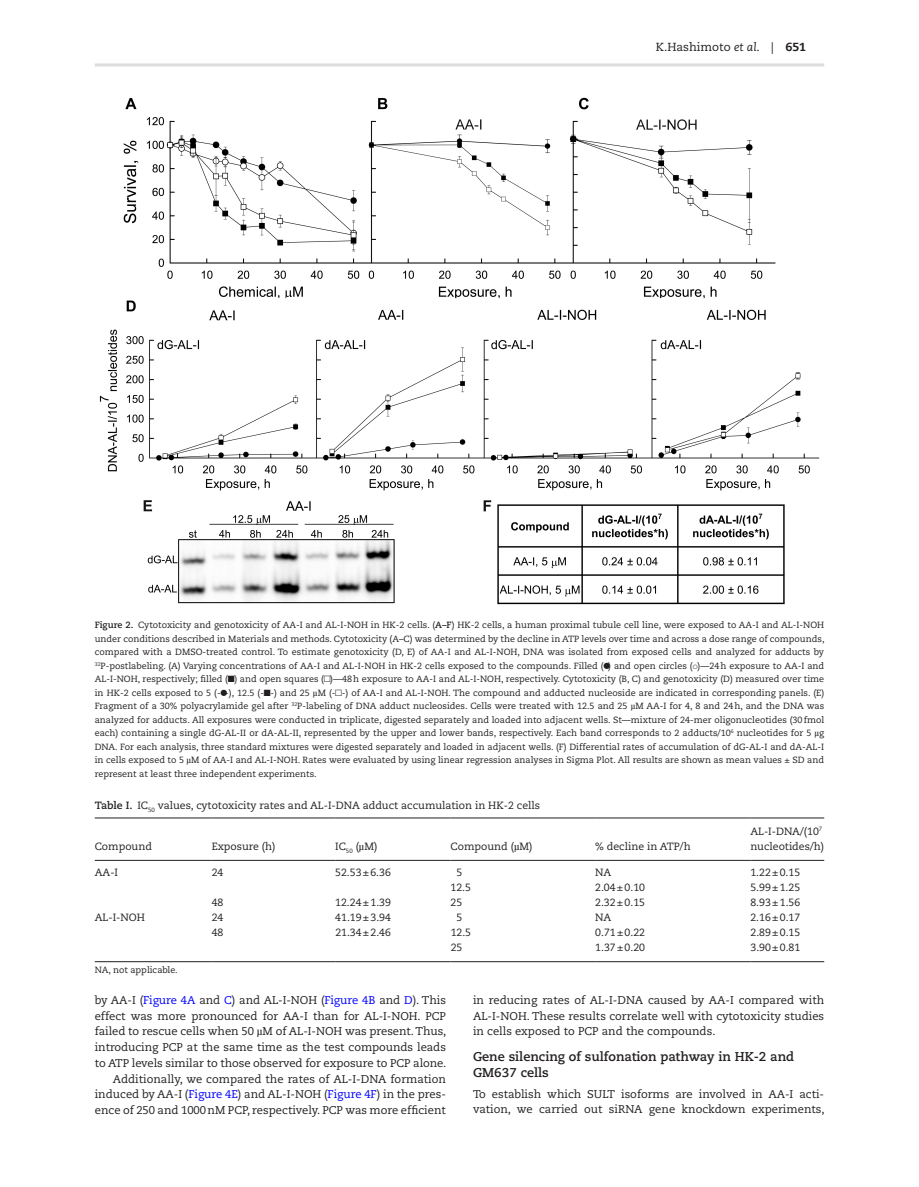
<style>
.page{position:relative;width:919px;height:1187px;background:#fff}
.page>*{position:absolute;margin:0;border:0;box-sizing:border-box;transform-origin:0 0}
.t1{font:700 12.75px/16.5px "Caecilia LT Std";color:#231f20}
.t2{font:11.7px "Caecilia LT Std";color:#231f20}
.t3{font:11.25px/15.8px "Caecilia LT Std";color:#231f20;text-align:right}
.t4{font:10.5px/15px "Caecilia LT Std";color:#231f20}
.t5{font:9px/13.5px "Caecilia LT Std";color:#231f20;text-align:justify}
.s1{font-style:italic}
.s2{font-weight:800}
.s3{font-weight:700}
.s4{font-family:"Gandhari Unicode"}
.s5{color:#00f}
</style>
<div class="page">
<hr style="left:95px;top:63px;width:729px;height:3px;background:#dcdddf">
<img style="left:99px;top:98px;width:720px;height:506px">
<hr style="left:95px;top:817px;width:117px;height:1px;background:#231f20">
<hr style="left:95px;top:860px;width:117px;height:1px;background:#231f20">
<hr style="left:212px;top:817px;width:123px;height:1px;background:#231f20">
<hr style="left:212px;top:860px;width:123px;height:1px;background:#231f20">
<hr style="left:335px;top:817px;width:115px;height:1px;background:#231f20">
<hr style="left:335px;top:860px;width:115px;height:1px;background:#231f20">
<hr style="left:450px;top:817px;width:145px;height:1px;background:#231f20">
<hr style="left:450px;top:860px;width:145px;height:1px;background:#231f20">
<hr style="left:595px;top:817px;width:155px;height:1px;background:#231f20">
<hr style="left:595px;top:860px;width:155px;height:1px;background:#231f20">
<hr style="left:750px;top:817px;width:74px;height:1px;background:#231f20">
<hr style="left:750px;top:860px;width:74px;height:1px;background:#231f20">
<hr style="left:95px;top:961px;width:117px;height:1px;background:#231f20">
<hr style="left:212px;top:961px;width:123px;height:1px;background:#231f20">
<hr style="left:335px;top:961px;width:115px;height:1px;background:#231f20">
<hr style="left:450px;top:961px;width:145px;height:1px;background:#231f20">
<hr style="left:595px;top:961px;width:155px;height:1px;background:#231f20">
<hr style="left:750px;top:961px;width:74px;height:1px;background:#231f20">
<p class="t2" style="left:656px;top:41px;width:152px">K.Hashimoto <span class="s1">et al</span>. | <span class="s2">651</span></p>
<p class="t5" style="left:95px;top:618px;width:731px"><span class="s3">Figure 2.</span> Cytotoxicity and genotoxicity of AA-I and AL-I-NOH in HK-2 cells. (<span class="s3">A–F</span>) HK-2 cells, a human proximal tubule cell line, were exposed to AA-I and AL-I-NOH under conditions described in Materials and methods. Cytotoxicity (A–C) was determined by the decline in ATP levels over time and across a dose range of compounds, compared with a DMSO-treated control. To estimate genotoxicity (D, E) of AA-I and AL-I-NOH, DNA was isolated from exposed cells and analyzed for adducts by <sup>32</sup>P-postlabeling. (A) Varying concentrations of AA-I and AL-I-NOH in HK-2 cells exposed to the compounds. Filled (<span class="s4">●</span>) and open circles (<span class="s4">○</span>)—24h exposure to AA-I and AL-I-NOH, respectively; filled (<span class="s4">■</span>) and open squares (<span class="s4">□</span>)—48h exposure to AA-I and AL-I-NOH, respectively. Cytotoxicity (B, C) and genotoxicity (D) measured over time in HK-2 cells exposed to 5 (-<span class="s4">●</span>-), 12.5 (-<span class="s4">■</span>-) and 25 <span class="s4">µ</span>M (-<span class="s4">□</span>-) of AA-I and AL-I-NOH. The compound and adducted nucleoside are indicated in corresponding panels. (E)<br>Fragment of a 30% polyacrylamide gel after <sup>32</sup>P-labeling of DNA adduct nucleosides. Cells were treated with 12.5 and 25 <span class="s4">µ</span>M AA-I for 4, 8 and 24h, and the DNA was analyzed for adducts. All exposures were conducted in triplicate, digested separately and loaded into adjacent wells. St—mixture of 24-mer oligonucleotides (30fmol each) containing a single dG-AL-II or dA-AL-II, represented by the upper and lower bands, respectively. Each band corresponds to 2 adducts/10<sup>6</sup> nucleotides for 5 <span class="s4">µ</span>g DNA. For each analysis, three standard mixtures were digested separately and loaded in adjacent wells. (F) Differential rates of accumulation of dG-AL-I and dA-AL-I in cells exposed to 5 <span class="s4">µ</span>M of AA-I and AL-I-NOH. Rates were evaluated by using linear regression analyses in Sigma Plot. All results are shown as mean values ± SD and represent at least three independent experiments.</p>
<p class="t4" style="left:95px;top:797px;width:447px"><span class="s3">Table I.</span> IC<sub>50</sub> values, cytotoxicity rates and AL-I-DNA adduct accumulation in HK-2 cells</p>
<p class="t4" style="left:95px;top:838px;width:59px">Compound</p>
<p class="t4" style="left:212px;top:838px;width:65px">Exposure (h)</p>
<p class="t4" style="left:335px;top:838px;width:44px">IC<sub>50</sub> (<span class="s4">µ</span>M)</p>
<p class="t4" style="left:450px;top:838px;width:83px">Compound (<span class="s4">µ</span>M)</p>
<p class="t4" style="left:595px;top:838px;width:97px">% decline in ATP/h</p>
<p class="t4" style="left:750px;top:823px;width:75px">AL-I-DNA/(10<sup>7 </sup>nucleotides/h)</p>
<p class="t4" style="left:95px;top:865px;width:25px">AA-I</p>
<p class="t4" style="left:212px;top:865px;width:13px">24</p>
<p class="t4" style="left:335px;top:865px;width:57px">52.53±6.36</p>
<p class="t4" style="left:456px;top:865px;width:7px">5</p>
<p class="t4" style="left:595px;top:865px;width:17px">NA</p>
<p class="t4" style="left:750px;top:865px;width:51px">1.22±0.15</p>
<p class="t4" style="left:450px;top:880px;width:22px">12.5</p>
<p class="t4" style="left:595px;top:880px;width:51px">2.04±0.10</p>
<p class="t4" style="left:750px;top:880px;width:51px">5.99±1.25</p>
<p class="t4" style="left:212px;top:895px;width:13px">48</p>
<p class="t4" style="left:335px;top:895px;width:57px">12.24±1.39</p>
<p class="t4" style="left:450px;top:895px;width:13px">25</p>
<p class="t4" style="left:595px;top:895px;width:51px">2.32±0.15</p>
<p class="t4" style="left:750px;top:895px;width:51px">8.93±1.56</p>
<p class="t4" style="left:95px;top:910px;width:52px">AL-I-NOH</p>
<p class="t4" style="left:212px;top:910px;width:13px">24</p>
<p class="t4" style="left:335px;top:910px;width:57px">41.19±3.94</p>
<p class="t4" style="left:456px;top:910px;width:7px">5</p>
<p class="t4" style="left:595px;top:910px;width:17px">NA</p>
<p class="t4" style="left:750px;top:910px;width:51px">2.16±0.17</p>
<p class="t4" style="left:212px;top:925px;width:13px">48</p>
<p class="t4" style="left:335px;top:925px;width:57px">21.34±2.46</p>
<p class="t4" style="left:450px;top:925px;width:22px">12.5</p>
<p class="t4" style="left:595px;top:925px;width:51px">0.71±0.22</p>
<p class="t4" style="left:750px;top:925px;width:51px">2.89±0.15</p>
<p class="t4" style="left:450px;top:940px;width:13px">25</p>
<p class="t4" style="left:595px;top:940px;width:51px">1.37±0.20</p>
<p class="t4" style="left:750px;top:940px;width:51px">3.90±0.81</p>
<p class="t5" style="left:95px;top:962px;width:84px">NA, not applicable.</p>
<p class="t3" style="left:95px;top:992px;width:353px">by AA-I (<span class="s5">Figure 4A</span> and <span class="s5">C</span>) and AL-I-NOH (<span class="s5">Figure 4B</span> and <span class="s5">D</span>). This effect was more pronounced for AA-I than for AL-I-NOH. PCP failed to rescue cells when 50 <span class="s4">µ</span>M of AL-I-NOH was present. Thus, introducing PCP at the same time as the test compounds leads to ATP levels similar to those observed for exposure to PCP alone.<br>Additionally, we compared the rates of AL-I-DNA formation induced by AA-I (<span class="s5">Figure 4E</span>) and AL-I-NOH (<span class="s5">Figure 4F</span>) in the pres&shy;ence of 250 and 1000nM PCP, respectively. PCP was more efficient</p>
<p class="t3" style="left:473px;top:992px;width:353px;text-align:justify">in reducing rates of AL-I-DNA caused by AA-I compared with AL-I-NOH. These results correlate well with cytotoxicity studies in cells exposed to PCP and the compounds.</p>
<h1 class="t1" style="left:473px;top:1048px;width:323px">Gene silencing of sulfonation pathway in HK-2 and<br>GM637 cells</h1>
<p class="t3" style="left:473px;top:1085px;width:353px;text-align:left">To establish which SULT isoforms are involved in AA-I acti&shy;vation, we carried out siRNA gene knockdown experiments,</p>
</div>
